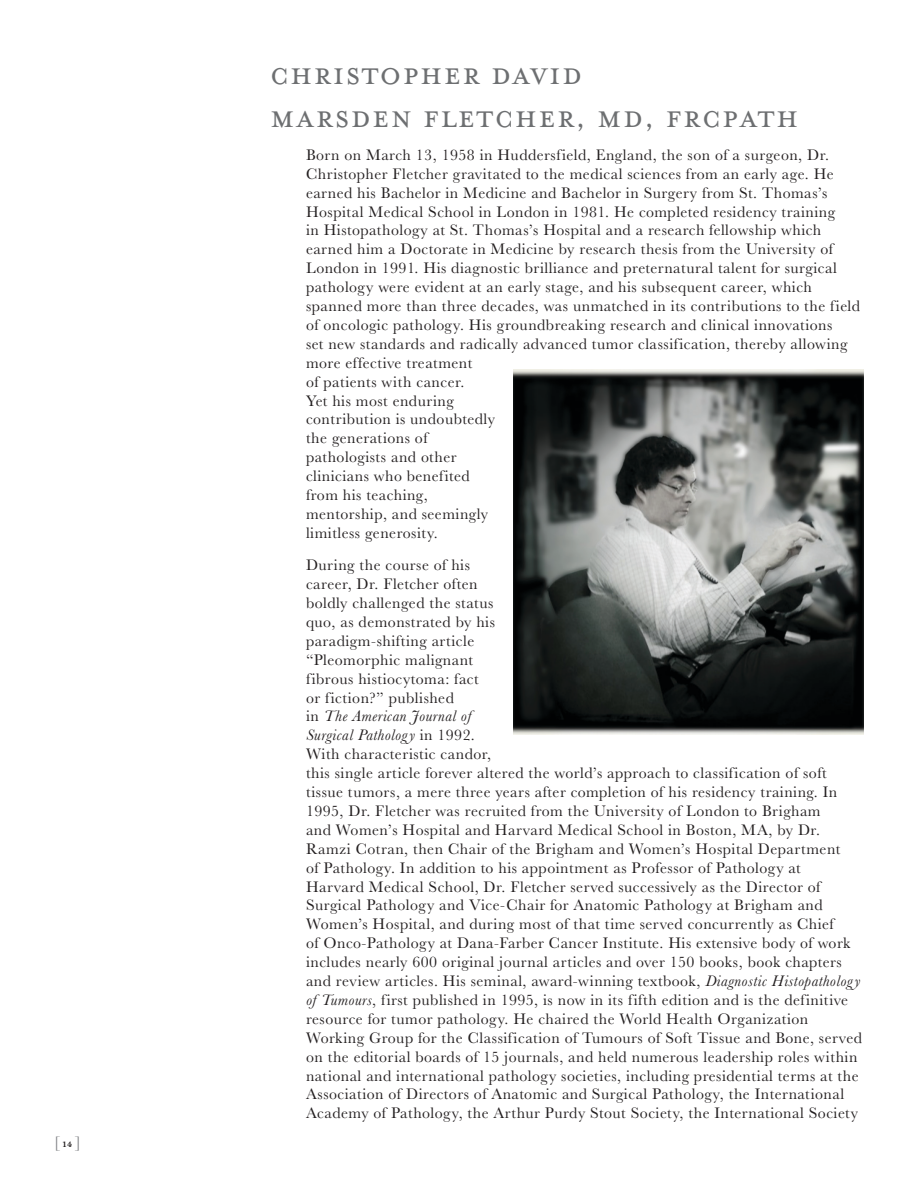
<style>
.page{position:relative;width:918px;height:1188px;background:#fff}
.page>*{position:absolute;margin:0;border:0;box-sizing:border-box;transform-origin:0 0}
.Big_Header_Petite_Caps_Bvlle_No_2{font:36px/43.2px "Mrs Eaves Petite Caps OT";letter-spacing:.04em;color:#6d6f71}
.PEOPLE_text{font:15.75px/18.9px "Baskerville No 2";letter-spacing:.03em;color:#231f20}
.t1{font:15.75px "Baskerville No 2";color:#808285}
.s1{font-family:"Mrs Eaves All Petite Caps OT";color:#231f20}
.s2{font-style:italic}
</style>
<div class="page">
<img style="left:513px;top:369px;width:351px;height:366px">
<p class="t1" style="left:54px;top:1133px;width:28px">[ <span class="s1">14</span>]</p>
<p class="Big_Header_Petite_Caps_Bvlle_No_2" style="left:270px;top:52px;width:530px">CHRISTOPHER DAVID<br>MARSDEN FLETCHER, MD, FRCPATH</p>
<p class="PEOPLE_text" style="left:306px;top:146px;width:556px">Born on March 13, 1958 in Huddersfield, England, the son of a surgeon, Dr.<br>Christopher Fletcher gravitated to the medical sciences from an early age. He earned his Bachelor in Medicine and Bachelor in Surgery from St. Thomas’s Hospital Medical School in London in 1981. He completed residency training<br>in Histopathology at St. Thomas’s Hospital and a research fellowship which earned him a Doctorate in Medicine by research thesis from the University of London in 1991. His diagnostic brilliance and preternatural talent for surgical pathology were evident at an early stage, and his subsequent career, which spanned more than three decades, was unmatched in its contributions to the field of oncologic pathology. His groundbreaking research and clinical innovations<br>set new standards and radically advanced tumor classification, thereby allowing more effective treatment<br>of patients with cancer.<br>Yet his most enduring<br>contribution is undoubtedly<br>the generations of<br>pathologists and other<br>clinicians who benefited<br>from his teaching,<br>mentorship, and seemingly<br>limitless generosity.</p>
<p class="PEOPLE_text" style="left:306px;top:556px;width:558px">During the course of his<br>career, Dr. Fletcher often<br>boldly challenged the status<br>quo, as demonstrated by his<br>paradigm-shifting article<br>“Pleomorphic malignant<br>fibrous histiocytoma: fact<br>or fiction?” published<br>in <span class="s2">The American Journal of<br>Surgical Pathology</span> in 1992.<br>With characteristic candor,<br>this single article forever altered the world’s approach to classification of soft tissue tumors, a mere three years after completion of his residency training. In 1995, Dr. Fletcher was recruited from the University of London to Brigham<br>and Women’s Hospital and Harvard Medical School in Boston, MA, by Dr.<br>Ramzi Cotran, then Chair of the Brigham and Women’s Hospital Department<br>of Pathology. In addition to his appointment as Professor of Pathology at Harvard Medical School, Dr. Fletcher served successively as the Director of Surgical Pathology and Vice-Chair for Anatomic Pathology at Brigham and Women’s Hospital, and during most of that time served concurrently as Chief<br>of Onco-Pathology at Dana-Farber Cancer Institute. His extensive body of work includes nearly 600 original journal articles and over 150 books, book chapters and review articles. His seminal, award-winning textbook, <span class="s2">Diagnostic Histopathology of Tumours</span>, first published in 1995, is now in its fifth edition and is the definitive resource for tumor pathology. He chaired the World Health Organization Working Group for the Classification of Tumours of Soft Tissue and Bone, served on the editorial boards of 15 journals, and held numerous leadership roles within national and international pathology societies, including presidential terms at the Association of Directors of Anatomic and Surgical Pathology, the International Academy of Pathology, the Arthur Purdy Stout Society, the International Society</p>
</div>
